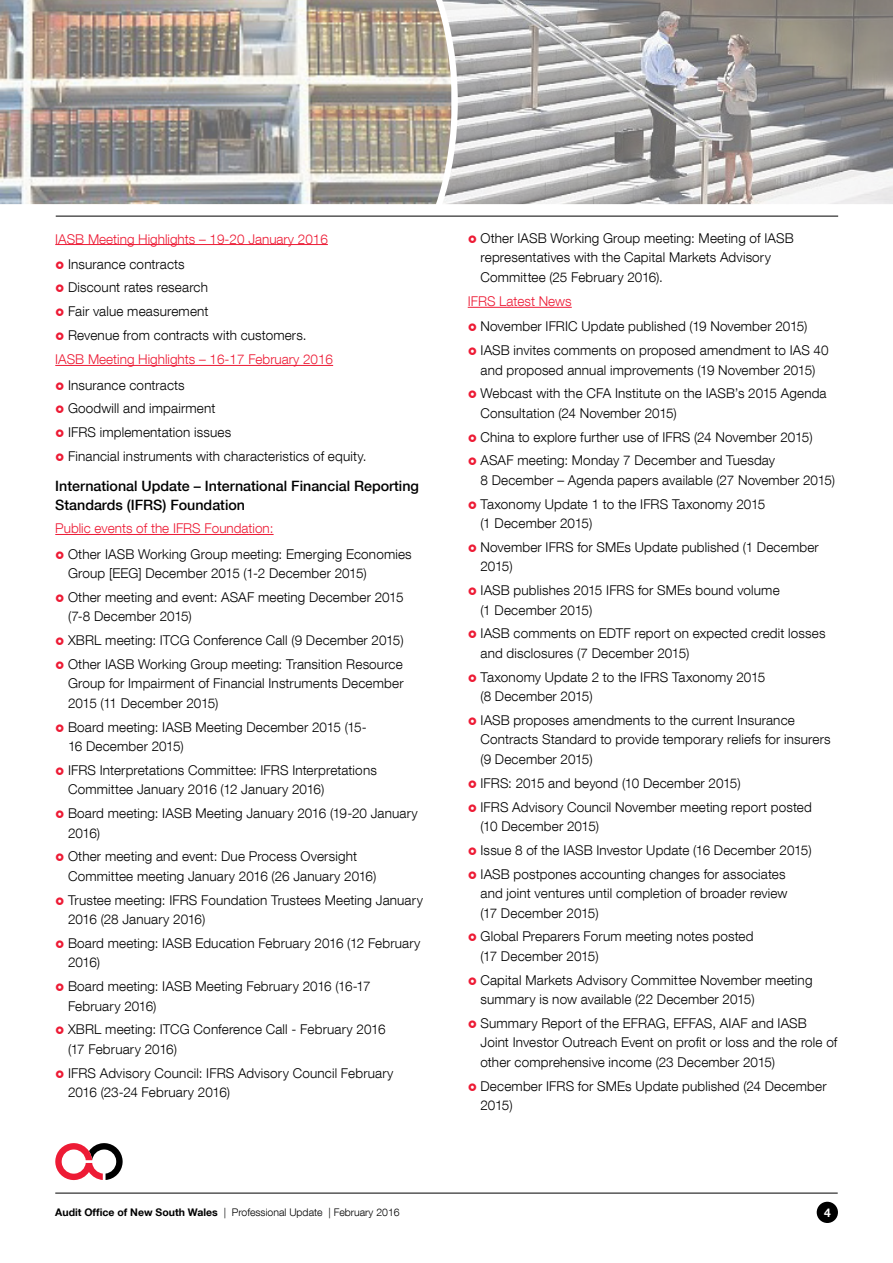
<style>
.page{position:relative;width:893px;height:1263px;background:#fff}
.page>*{position:absolute;margin:0;border:0;box-sizing:border-box;transform-origin:0 0}
.t1{font:500 14.25px/18.8px "Helvetica Neue LT Com";color:#000}
.t2{font:300 13.5px/19.5px "Helvetica Neue LT Com";letter-spacing:.01em;color:#000}
.t3{font:300 13.5px "Helvetica Neue LT Com";color:#ed1b35}
.t4{font:700 12px "Helvetica Neue LT Com";color:#fff}
.t5{font:300 10.5px "Helvetica Neue LT Com";color:#000}
.s1{font-weight:700}
</style>
<div class="page">
<hr style="left:55px;top:1193px;width:783px;height:1px;background:#000">
<div style="left:817px;top:1202px;width:21px;height:21px;background:#000;border-radius:50%"></div>
<svg style="left:55px;top:1143px;width:68px;height:37px"></svg>
<img style="left:451px;top:0;width:442px;height:204px">
<img style="left:0;top:0;width:451px;height:204px">
<hr style="left:56px;top:216px;width:782px;height:1px;background:#000">
<hr style="left:55px;top:244px;width:273px;height:1px;background:#ed1b35">
<hr style="left:55px;top:365px;width:278px;height:1px;background:#ed1b35">
<hr style="left:55px;top:534px;width:219px;height:1px;background:#ed1b35">
<hr style="left:468px;top:307px;width:104px;height:1px;background:#ed1b35">
<p class="t3" style="left:55px;top:230px;width:274px">IASB Meeting Highlights – 19-20 January 2016</p>
<p class="t2" style="left:68px;top:252px;width:240px;line-height:23.7px">Insurance contracts<br>Discount rates research<br>Fair value measurement<br>Revenue from contracts with customers.</p>
<p class="t3" style="left:55px;top:351px;width:279px">IASB Meeting Highlights – 16-17 February 2016</p>
<p class="t2" style="left:68px;top:373px;width:300px;line-height:23.7px">Insurance contracts<br>Goodwill and impairment<br>IFRS implementation issues<br>Financial instruments with characteristics of equity.</p>
<p class="t1" style="left:55px;top:476px;width:365px">International Update – International Financial Reporting<br>Standards (IFRS) Foundation</p>
<p class="t3" style="left:55px;top:520px;width:220px">Public events of the IFRS Foundation:</p>
<p class="t2" style="left:68px;top:544px;width:345px">Other IASB Working Group meeting: Emerging Economies<br>Group [EEG] December 2015 (1-2 December 2015)</p>
<p class="t2" style="left:68px;top:587px;width:337px">Other meeting and event: ASAF meeting December 2015 (7-8 December 2015)</p>
<p class="t2" style="left:68px;top:628px;width:337px;line-height:23.7px">XBRL meeting: ITCG Conference Call (9 December 2015)<br>Other IASB Working Group meeting: Transition Resource</p>
<p class="t2" style="left:68px;top:673px;width:337px">Group for Impairment of Financial Instruments December<br>2015 (11 December 2015)</p>
<p class="t2" style="left:68px;top:717px;width:300px">Board meeting: IASB Meeting December 2015 (15-<br>16 December 2015)</p>
<p class="t2" style="left:68px;top:760px;width:310px">IFRS Interpretations Committee: IFRS Interpretations<br>Committee January 2016 (12 January 2016)</p>
<p class="t2" style="left:68px;top:803px;width:351px">Board meeting: IASB Meeting January 2016 (19-20 January<br>2016)</p>
<p class="t2" style="left:68px;top:846px;width:310px">Other meeting and event: Due Process Oversight<br>Committee meeting January 2016 (26 January 2016)</p>
<p class="t2" style="left:68px;top:890px;width:356px">Trustee meeting: IFRS Foundation Trustees Meeting January<br>2016 (28 January 2016)</p>
<p class="t2" style="left:68px;top:933px;width:354px">Board meeting: IASB Education February 2016 (12 February<br>2016)</p>
<p class="t2" style="left:68px;top:976px;width:304px">Board meeting: IASB Meeting February 2016 (16-17<br>February 2016)</p>
<p class="t2" style="left:68px;top:1019px;width:319px">XBRL meeting: ITCG Conference Call - February 2016 (17 February 2016)</p>
<p class="t2" style="left:68px;top:1063px;width:327px">IFRS Advisory Council: IFRS Advisory Council February<br>2016 (23-24 February 2016)</p>
<p class="t2" style="left:480px;top:228px;width:315px">Other IASB Working Group meeting: Meeting of IASB representatives with the Capital Markets Advisory<br>Committee (25 February 2016).</p>
<p class="t3" style="left:468px;top:293px;width:106px">IFRS Latest News</p>
<p class="t2" style="left:480px;top:314px;width:350px;line-height:23.7px">November IFRIC Update published (19 November 2015)<br>IASB invites comments on proposed amendment to IAS 40</p>
<p class="t2" style="left:480px;top:358px;width:348px;line-height:23.7px">and proposed annual improvements (19 November 2015)<br>Webcast with the CFA Institute on the IASB’s 2015 Agenda</p>
<p class="t2" style="left:480px;top:401px;width:334px;line-height:23.7px">Consultation (24 November 2015)<br>China to explore further use of IFRS (24 November 2015)<br>ASAF meeting: Monday 7 December and Tuesday</p>
<p class="t2" style="left:480px;top:468px;width:356px;line-height:23.7px">8 December – Agenda papers available (27 November 2015)<br>Taxonomy Update 1 to the IFRS Taxonomy 2015</p>
<p class="t2" style="left:480px;top:511px;width:340px;line-height:23.7px">(1 December 2015)<br>November IFRS for SMEs Update published (1 December</p>
<p class="t2" style="left:480px;top:554px;width:301px;line-height:23.7px">2015)<br>IASB publishes 2015 IFRS for SMEs bound volume</p>
<p class="t2" style="left:480px;top:598px;width:347px;line-height:23.7px">(1 December 2015)<br>IASB comments on EDTF report on expected credit losses</p>
<p class="t2" style="left:480px;top:641px;width:286px;line-height:23.7px">and disclosures (7 December 2015)<br>Taxonomy Update 2 to the IFRS Taxonomy 2015</p>
<p class="t2" style="left:480px;top:684px;width:316px;line-height:23.7px">(8 December 2015)<br>IASB proposes amendments to the current Insurance</p>
<p class="t2" style="left:480px;top:730px;width:352px">Contracts Standard to provide temporary reliefs for insurers (9 December 2015)</p>
<p class="t2" style="left:480px;top:771px;width:333px;line-height:23.7px">IFRS: 2015 and beyond (10 December 2015)<br>IFRS Advisory Council November meeting report posted</p>
<p class="t2" style="left:480px;top:814px;width:333px;line-height:23.7px">(10 December 2015)<br>Issue 8 of the IASB Investor Update (16 December 2015)<br>IASB postpones accounting changes for associates</p>
<p class="t2" style="left:480px;top:883px;width:309px">and joint ventures until completion of broader review (17 December 2015)</p>
<p class="t2" style="left:480px;top:926px;width:275px">Global Preparers Forum meeting notes posted (17 December 2015)</p>
<p class="t2" style="left:480px;top:970px;width:333px">Capital Markets Advisory Committee November meeting summary is now available (22 December 2015)</p>
<p class="t2" style="left:480px;top:1013px;width:358px">Summary Report of the EFRAG, EFFAS, AIAF and IASB<br>Joint Investor Outreach Event on profit or loss and the role of other comprehensive income (23 December 2015)</p>
<p class="t2" style="left:480px;top:1076px;width:348px">December IFRS for SMEs Update published (24 December<br>2015)</p>
<p class="t5" style="left:55px;top:1206px;width:346px"><span class="s1">Audit Office of New South Wales</span> | Professional Update | February 2016</p>
<p class="t4" style="left:824px;top:1205px;width:8px">4</p>
</div>
